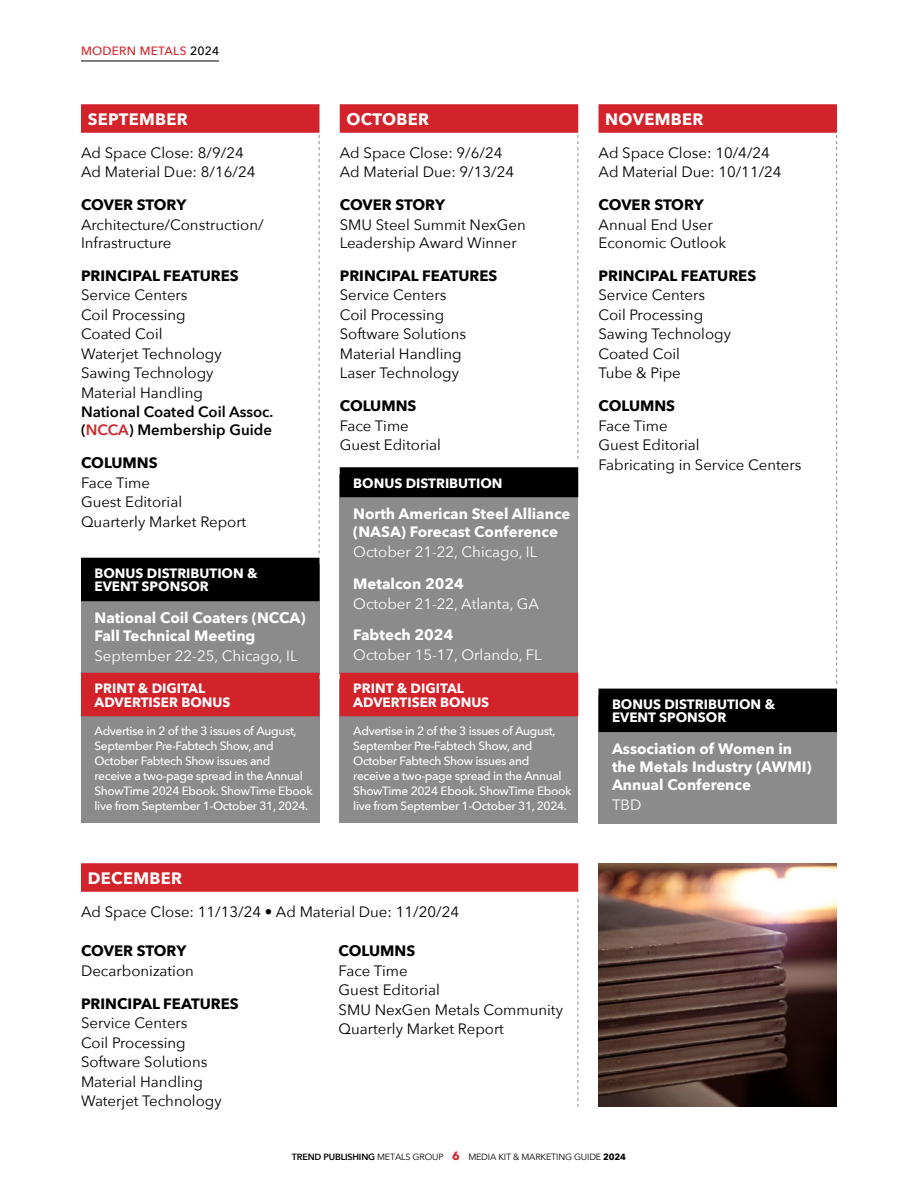
<style>
.page{position:relative;width:918px;height:1188px;background:#fff}
.page>*{position:absolute;margin:0;border:0;box-sizing:border-box;transform-origin:0 0}
.t1{font:700 16.5px "Avenir Next";letter-spacing:.02em;color:#fff}
.t2{font:15px/19.5px "Avenir Next";color:#000}
.t3{font:700 15px/18px "Avenir Next";color:#fff}
.t4{font:700 15px "Avenir Next";color:#000}
.t5{font:15px "Avenir Next";color:#fff}
.t6{font:600 15px/18px "Avenir Next";color:#000}
.t7{font:700 13.5px/13.5px "Avenir Next";color:#fff}
.t8{font:500 12px/15px "Avenir Next";letter-spacing:-.03em;color:#fff}
.t9{font:500 12px "Avenir Next";letter-spacing:.02em;color:#d2232a}
.t10{font:9px "Avenir Next";letter-spacing:-.02em;color:#000}
.s1{color:#000}
.s2{color:#d2232a}
.s3{font-weight:600}
.s4{font-weight:700;font-size:12px;color:#d2232a}
.s5{font-weight:700}
</style>
<div class="page">
<hr style="left:81px;top:61px;width:138px;height:1px;background:#000">
<div style="left:81px;top:104px;width:239px;height:29px;background:#d2232a"></div>
<div style="left:340px;top:104px;width:238px;height:29px;background:#d2232a"></div>
<div style="left:598px;top:104px;width:239px;height:29px;background:#d2232a"></div>
<div style="left:81px;top:863px;width:497px;height:29px;background:#d2232a"></div>
<div style="left:340px;top:474px;width:238px;height:200px;background:#8b8b8c"></div>
<div style="left:340px;top:467px;width:238px;height:30px;background:#000"></div>
<div style="left:598px;top:695px;width:239px;height:129px;background:#8b8b8c"></div>
<div style="left:598px;top:689px;width:239px;height:43px;background:#000"></div>
<img style="left:598px;top:863px;width:239px;height:244px">
<svg style="left:319px;top:135px;width:1px;height:419px"></svg>
<svg style="left:578px;top:135px;width:1px;height:324px"></svg>
<svg style="left:578px;top:899px;width:1px;height:208px"></svg>
<svg style="left:836px;top:135px;width:1px;height:549px"></svg>
<div style="left:81px;top:564px;width:239px;height:111px;background:#8b8b8c"></div>
<div style="left:81px;top:558px;width:239px;height:43px;background:#000"></div>
<div style="left:81px;top:680px;width:239px;height:144px;background:#8b8b8c"></div>
<div style="left:81px;top:673px;width:239px;height:43px;background:#d2232a"></div>
<div style="left:340px;top:680px;width:238px;height:144px;background:#8b8b8c"></div>
<div style="left:340px;top:673px;width:238px;height:43px;background:#d2232a"></div>
<p class="t9" style="left:81px;top:41px;width:140px">MODERN METALS <span class="s1">2024</span></p>
<p class="t1" style="left:88px;top:104px;width:102px">SEPTEMBER</p>
<p class="t2" style="left:81px;top:142px;width:176px">Ad Space Close: 8/9/24<br>Ad Material Due: 8/16/24</p>
<p class="t4" style="left:81px;top:192px;width:107px">COVER STORY</p>
<p class="t2" style="left:81px;top:215px;width:184px;line-height:18px">Architecture/Construction/<br>Infrastructure</p>
<p class="t4" style="left:81px;top:262px;width:159px">PRINCIPAL FEATURES</p>
<p class="t2" style="left:81px;top:284px;width:142px">Service Centers<br>Coil Processing<br>Coated Coil<br>Waterjet Technology<br>Sawing Technology<br>Material Handling</p>
<p class="t6" style="left:81px;top:403px;width:194px">National Coated Coil Assoc. (<span class="s2">NCCA</span>) Membership Guide</p>
<p class="t4" style="left:81px;top:450px;width:78px">COLUMNS</p>
<p class="t2" style="left:81px;top:472px;width:167px">Face Time<br>Guest Editorial<br>Quarterly Market Report</p>
<p class="t7" style="left:94px;top:566px;width:165px">BONUS DISTRIBUTION &amp;<br>EVENT SPONSOR</p>
<p class="t3" style="left:94px;top:608px;width:212px">National Coil Coaters (NCCA)<br>Fall Technical Meeting</p>
<p class="t5" style="left:94px;top:643px;width:205px">September 22-25, Chicago, IL</p>
<p class="t7" style="left:94px;top:681px;width:138px">PRINT &amp; DIGITAL<br>ADVERTISER BONUS</p>
<p class="t8" style="left:94px;top:723px;width:220px">Advertise in 2 of the 3 issues of August, September Pre-Fabtech Show, and October Fabtech Show issues and<br>receive a two-page spread in the Annual ShowTime 2024 Ebook. ShowTime Ebook live from September 1-October 31, 2024.</p>
<p class="t1" style="left:346px;top:104px;width:84px">OCTOBER</p>
<p class="t2" style="left:340px;top:142px;width:176px">Ad Space Close: 9/6/24<br>Ad Material Due: 9/13/24</p>
<p class="t4" style="left:340px;top:192px;width:107px">COVER STORY</p>
<p class="t2" style="left:340px;top:215px;width:188px;line-height:18px">SMU Steel Summit NexGen<br>Leadership Award Winner</p>
<p class="t4" style="left:340px;top:262px;width:159px">PRINCIPAL FEATURES</p>
<p class="t2" style="left:340px;top:284px;width:128px">Service Centers<br>Coil Processing<br>Software Solutions<br>Material Handling<br>Laser Technology</p>
<p class="t4" style="left:340px;top:393px;width:78px">COLUMNS</p>
<p class="t2" style="left:340px;top:415px;width:103px">Face Time<br>Guest Editorial</p>
<p class="t7" style="left:353px;top:476px;width:151px">BONUS DISTRIBUTION</p>
<p class="t3" style="left:353px;top:505px;width:219px">North American Steel Alliance (NASA) Forecast Conference</p>
<p class="t5" style="left:353px;top:539px;width:186px">October 21-22, Chicago, IL</p>
<p class="t3" style="left:353px;top:574px;width:112px">Metalcon 2024</p>
<p class="t5" style="left:353px;top:591px;width:187px">October 21-22, Atlanta, GA</p>
<p class="t3" style="left:353px;top:626px;width:102px">Fabtech 2024</p>
<p class="t5" style="left:353px;top:643px;width:190px">October 15-17, Orlando, FL</p>
<p class="t7" style="left:353px;top:681px;width:138px">PRINT &amp; DIGITAL<br>ADVERTISER BONUS</p>
<p class="t8" style="left:353px;top:723px;width:220px">Advertise in 2 of the 3 issues of August, September Pre-Fabtech Show, and October Fabtech Show issues and<br>receive a two-page spread in the Annual ShowTime 2024 Ebook. ShowTime Ebook live from September 1-October 31, 2024.</p>
<p class="t1" style="left:88px;top:863px;width:96px">DECEMBER</p>
<p class="t2" style="left:81px;top:901px;width:380px">Ad Space Close: 11/13/24 • Ad Material Due: 11/20/24</p>
<p class="t4" style="left:81px;top:938px;width:107px">COVER STORY</p>
<p class="t2" style="left:81px;top:960px;width:114px">Decarbonization</p>
<p class="t4" style="left:81px;top:991px;width:159px">PRINCIPAL FEATURES</p>
<p class="t2" style="left:81px;top:1013px;width:142px">Service Centers<br>Coil Processing<br>Software Solutions<br>Material Handling<br>Waterjet Technology</p>
<p class="t4" style="left:339px;top:938px;width:78px">COLUMNS</p>
<p class="t2" style="left:339px;top:960px;width:226px">Face Time<br>Guest Editorial<br>SMU NexGen Metals Community<br>Quarterly Market Report</p>
<p class="t1" style="left:605px;top:104px;width:100px">NOVEMBER</p>
<p class="t2" style="left:598px;top:142px;width:185px">Ad Space Close: 10/4/24<br>Ad Material Due: 10/11/24</p>
<p class="t4" style="left:598px;top:192px;width:107px">COVER STORY</p>
<p class="t2" style="left:598px;top:215px;width:129px;line-height:18px">Annual End User<br>Economic Outlook</p>
<p class="t4" style="left:598px;top:262px;width:159px">PRINCIPAL FEATURES</p>
<p class="t2" style="left:598px;top:284px;width:134px">Service Centers<br>Coil Processing<br>Sawing Technology<br>Coated Coil<br>Tube &amp; Pipe</p>
<p class="t4" style="left:598px;top:393px;width:78px">COLUMNS</p>
<p class="t2" style="left:598px;top:415px;width:205px">Face Time<br>Guest Editorial<br>Fabricating in Service Centers</p>
<p class="t7" style="left:612px;top:697px;width:165px">BONUS DISTRIBUTION &amp;<br>EVENT SPONSOR</p>
<p class="t3" style="left:612px;top:739px;width:201px">Association of Women in the Metals Industry (AWMI)<br>Annual Conference</p>
<p class="t5" style="left:612px;top:792px;width:31px">TBD</p>
<p class="t10" style="left:292px;top:1149px;width:336px"><span class="s3">TREND PUBLISHING</span> METALS GROUP <span class="s4">6</span> MEDIA KIT &amp; MARKETING GUIDE <span class="s5">2024</span></p>
</div>
